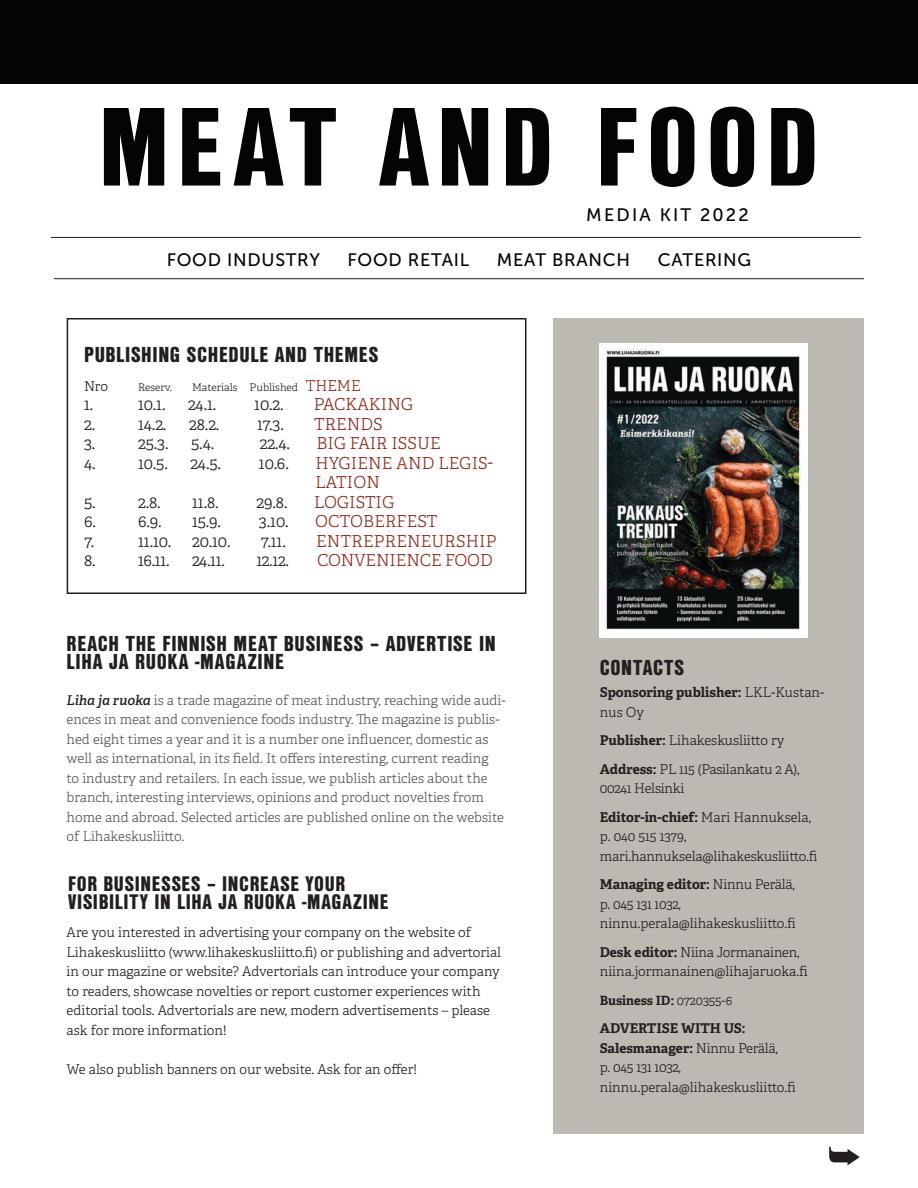
<style>
.page{position:relative;width:918px;height:1188px;background:#fff}
.page>*{position:absolute;margin:0;border:0;box-sizing:border-box;transform-origin:0 0}
.t1{font:900 108px "Nimbus San Con L";letter-spacing:.07em;color:#040503}
.t2{font:900 21px/18.8px "Nimbus San Con L";letter-spacing:.03em;color:#231f20}
.t3{font:900 20.4px/18.3px "Nimbus San Con L";letter-spacing:.03em;color:#231f20}
.t4{font:18px "Museo Sans 500";letter-spacing:.04em;color:#040503}
.t5{font:18px "Museo Sans 500";letter-spacing:.12em;color:#040503}
.t6{font:300 16.5px "Adelle";color:#231f20}
.t7{font:300 16.5px/19.5px "Adelle";color:#8b2a1b}
.t8{font:300 13.5px/19.5px "Adelle";color:#231f20}
.t9{font:300 13.5px/19.5px "Adelle";color:#57585a}
.t10{font:700 13.5px/19.5px "Adelle";color:#231f20}
.t11{font:700 12.75px "Adelle";color:#231f20}
.t12{font:300 10.5px "Adelle";color:#231f20}
.s1{font-size:15px;color:#8b2a1b}
.s2{font-weight:600;font-style:italic;color:#231f20}
.s3{font-weight:300}
.s4{font-weight:700}
</style>
<div class="page">
<div style="left:0;top:0;width:918px;height:83px;background:#040503"></div>
<div style="left:554px;top:318px;width:310px;height:816px;background:#bbb9b1"></div>
<img style="left:600px;top:344px;width:207px;height:292px">
<div style="left:67px;top:318px;width:459px;height:276px;border:2px solid #231f20"></div>
<hr style="left:54px;top:278px;width:810px;height:1px;background:#231f20">
<hr style="left:51px;top:237px;width:810px;height:1px;background:#231f20">
<svg style="left:829px;top:1147px;width:31px;height:18px"></svg>
<h1 class="t1" style="left:99px;top:65px;width:722px">MEAT AND FOOD</h1>
<h3 class="t5" style="left:586px;top:204px;width:164px">MEDIA KIT 2022</h3>
<h3 class="t4" style="left:167px;top:250px;width:155px">FOOD INDUSTRY</h3>
<h3 class="t4" style="left:347px;top:250px;width:123px">FOOD RETAIL</h3>
<h3 class="t4" style="left:497px;top:250px;width:135px">MEAT BRANCH</h3>
<h3 class="t4" style="left:658px;top:250px;width:95px">CATERING</h3>
<h2 class="t2" style="left:84px;top:344px;width:296px">PUBLISHING SCHEDULE AND THEMES</h2>
<p class="t8" style="left:84px;top:376px;width:26px">Nro</p>
<p class="t12" style="left:138px;top:381px;width:35px">Reserv.</p>
<p class="t12" style="left:192px;top:381px;width:170px">Materials Published <span class="s1">THEME</span></p>
<p class="t6" style="left:84px;top:394px;width:11px">1.</p>
<p class="t6" style="left:138px;top:394px;width:29px">10.1.</p>
<p class="t6" style="left:188px;top:394px;width:30px">24.1.</p>
<p class="t6" style="left:254px;top:394px;width:31px">10.2.</p>
<p class="t7" style="left:314px;top:395px;width:101px">PACKAKING</p>
<p class="t6" style="left:84px;top:414px;width:13px">2.</p>
<p class="t6" style="left:138px;top:414px;width:30px">14.2.</p>
<p class="t6" style="left:189px;top:414px;width:32px">28.2.</p>
<p class="t6" style="left:257px;top:414px;width:28px">17.3.</p>
<p class="t7" style="left:314px;top:414px;width:70px">TRENDS</p>
<p class="t6" style="left:84px;top:433px;width:13px">3.</p>
<p class="t6" style="left:138px;top:433px;width:32px">25.3.</p>
<p class="t6" style="left:191px;top:433px;width:24px">5.4.</p>
<p class="t6" style="left:260px;top:433px;width:32px">22.4.</p>
<p class="t7" style="left:316px;top:434px;width:126px">BIG FAIR ISSUE</p>
<p class="t6" style="left:84px;top:453px;width:13px">4.</p>
<p class="t6" style="left:138px;top:453px;width:31px">10.5.</p>
<p class="t6" style="left:191px;top:453px;width:32px">24.5.</p>
<p class="t6" style="left:259px;top:453px;width:31px">10.6.</p>
<p class="t7" style="left:315px;top:453px;width:179px">HYGIENE AND LEGIS-<br>LATION</p>
<p class="t6" style="left:84px;top:492px;width:13px">5.</p>
<p class="t6" style="left:138px;top:492px;width:24px">2.8.</p>
<p class="t6" style="left:192px;top:492px;width:28px">11.8.</p>
<p class="t6" style="left:257px;top:492px;width:32px">29.8.</p>
<p class="t7" style="left:314px;top:492px;width:82px">LOGISTIG</p>
<p class="t6" style="left:84px;top:511px;width:13px">6.</p>
<p class="t6" style="left:138px;top:511px;width:25px">6.9.</p>
<p class="t6" style="left:192px;top:511px;width:30px">15.9.</p>
<p class="t6" style="left:259px;top:511px;width:31px">3.10.</p>
<p class="t7" style="left:315px;top:512px;width:124px">OCTOBERFEST</p>
<p class="t6" style="left:84px;top:531px;width:12px">7.</p>
<p class="t6" style="left:138px;top:531px;width:35px">11.10.</p>
<p class="t6" style="left:192px;top:531px;width:40px">20.10.</p>
<p class="t6" style="left:261px;top:531px;width:27px">7.11.</p>
<p class="t7" style="left:316px;top:532px;width:182px">ENTREPRENEURSHIP</p>
<p class="t6" style="left:84px;top:550px;width:13px">8.</p>
<p class="t6" style="left:138px;top:550px;width:33px">16.11.</p>
<p class="t6" style="left:192px;top:550px;width:34px">24.11.</p>
<p class="t6" style="left:256px;top:550px;width:34px">12.12.</p>
<p class="t7" style="left:317px;top:551px;width:177px">CONVENIENCE FOOD</p>
<h2 class="t2" style="left:67px;top:633px;width:431px">REACH THE FINNISH MEAT BUSINESS – ADVERTISE IN<br>LIHA JA RUOKA -MAGAZINE</h2>
<p class="t9" style="left:67px;top:690px;width:440px"><span class="s2">Liha ja ruoka</span> is a trade magazine of meat industry, reaching wide audi&shy;ences in meat and convenience foods industry. The magazine is publis&shy;hed eight times a year and it is a number one influencer, domestic as well as international, in its field. It offers interesting, current reading<br>to industry and retailers. In each issue, we publish articles about the branch, interesting interviews, opinions and product novelties from home and abroad. Selected articles are published online on the website of Lihakeskusliitto.</p>
<h3 class="t3" style="left:68px;top:873px;width:322px">FOR BUSINESSES – INCREASE YOUR<br>VISIBILITY IN LIHA JA RUOKA -MAGAZINE</h3>
<p class="t8" style="left:67px;top:923px;width:436px">Are you interested in advertising your company on the website of Lihakeskusliitto (www.lihakeskusliitto.fi) or publishing and advertorial in our magazine or website? Advertorials can introduce your company to readers, showcase novelties or report customer experiences with editorial tools. Advertorials are new, modern advertisements – please ask for more information!</p>
<p class="t8" style="left:67px;top:1059px;width:352px">We also publish banners on our website. Ask for an offer!</p>
<h2 class="t2" style="left:600px;top:657px;width:86px">CONTACTS</h2>
<p class="t10" style="left:600px;top:683px;width:226px">Sponsoring publisher: <span class="s3">LKL-Kustan&shy;nus Oy</span></p>
<p class="t8" style="left:600px;top:726px;width:201px;line-height:28.5px"><span class="s4">Publisher:</span> Lihakeskusliitto ry<br><span class="s4">Address:</span> PL 115 (Pasilankatu 2 A),</p>
<p class="t8" style="left:600px;top:774px;width:213px;line-height:28.5px">00241 Helsinki<br><span class="s4">Editor-in-chief:</span> Mari Hannuksela,</p>
<p class="t8" style="left:600px;top:827px;width:219px">p. 040 515 1379, mari.hannuksela@lihakeskusliitto.fi</p>
<p class="t8" style="left:600px;top:875px;width:197px"><span class="s4">Managing editor:</span> Ninnu Perälä, p. 045 131 1032, ninnu.perala@lihakeskusliitto.fi</p>
<p class="t8" style="left:600px;top:942px;width:210px"><span class="s4">Desk editor:</span> Niina Jormanainen, niina.jormanainen@lihajaruoka.fi</p>
<p class="t11" style="left:600px;top:992px;width:134px">Business ID: <span class="s3">0720355-6</span></p>
<p class="t8" style="left:600px;top:1019px;width:197px"><span class="s4">ADVERTISE WITH US:<br>Salesmanager:</span> Ninnu Perälä,<br>p. 045 131 1032, ninnu.perala@lihakeskusliitto.fi</p>
</div>
